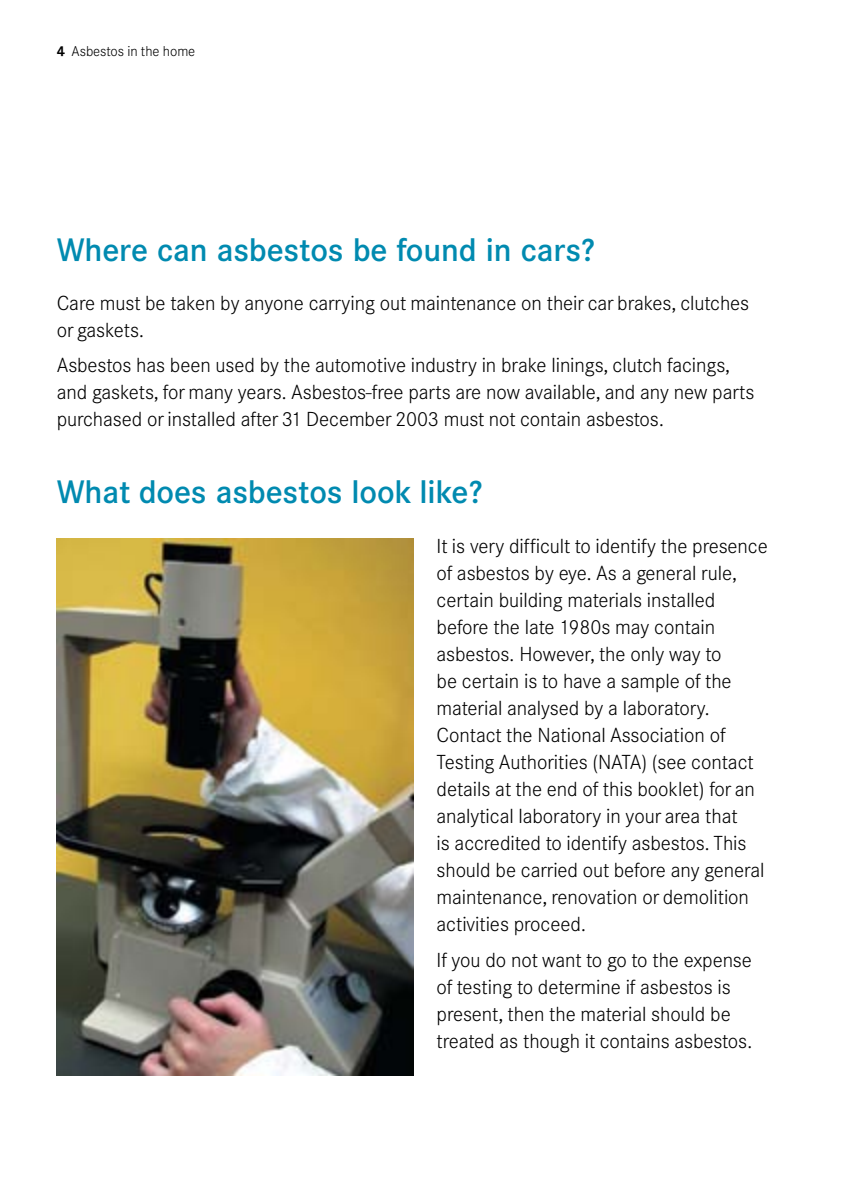
<style>
.page{position:relative;width:842px;height:1191px;background:#fff}
.page>*{position:absolute;margin:0;border:0;box-sizing:border-box;transform-origin:0 0}
.t1{font:500 32px "Corporate SBQ";letter-spacing:-.005em;color:#008ab0}
.t2{font:300 20px/27px "Corporate SBQ";letter-spacing:-.005em;color:#000}
.t3{font:300 14px "Corporate SBQ";letter-spacing:-.005em;color:#000}
.s1{font-weight:700}
</style>
<div class="page">
<img style="left:57px;top:539px;width:357px;height:536px">
<p class="t3" style="left:57px;top:43px;width:140px"><span class="s1">4</span> Asbestos in the home</p>
<h1 class="t1" style="left:57px;top:230px;width:540px">Where can asbestos be found in cars?</h1>
<p class="t2" style="left:57px;top:290px;width:694px">Care must be taken by anyone carrying out maintenance on their car brakes, clutches or gaskets.</p>
<p class="t2" style="left:57px;top:352px;width:699px">Asbestos has been used by the automotive industry in brake linings, clutch facings, and gaskets, for many years. Asbestos-free parts are now available, and any new parts purchased or installed after 31 December 2003 must not contain asbestos.</p>
<h1 class="t1" style="left:57px;top:473px;width:427px">What does asbestos look like?</h1>
<p class="t2" style="left:437px;top:533px;width:333px">It is very difficult to identify the presence of asbestos by eye. As a general rule, certain building materials installed before the late 1980s may contain asbestos. However, the only way to<br>be certain is to have a sample of the material analysed by a laboratory.<br>Contact the National Association of Testing Authorities (NATA) (see contact details at the end of this booklet) for an analytical laboratory in your area that<br>is accredited to identify asbestos. This should be carried out before any general maintenance, renovation or demolition activities proceed.</p>
<p class="t2" style="left:437px;top:946px;width:317px">If you do not want to go to the expense of testing to determine if asbestos is present, then the material should be treated as though it contains asbestos.</p>
</div>
